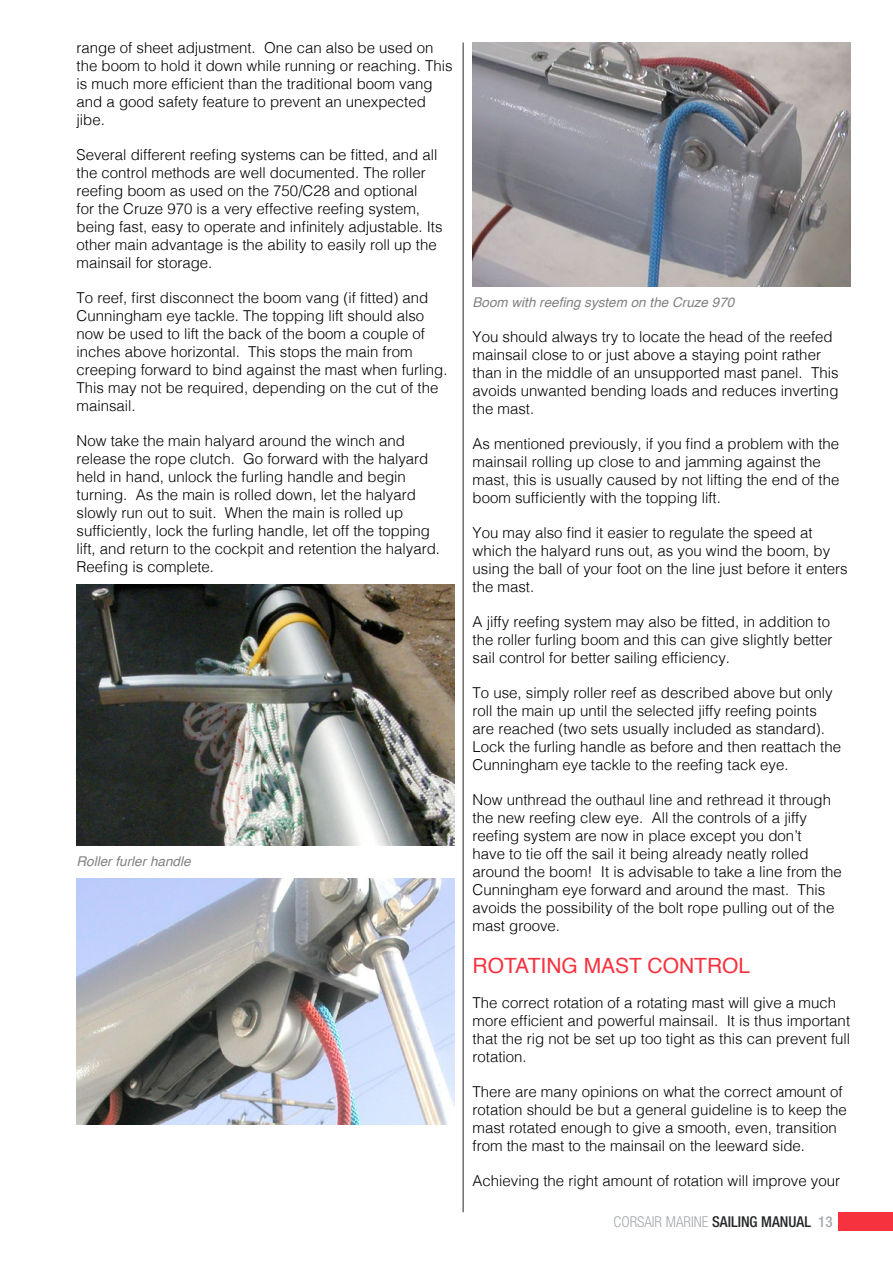
<style>
.page{position:relative;width:893px;height:1263px;background:#fff}
.page>*{position:absolute;margin:0;border:0;box-sizing:border-box;transform-origin:0 0}
.t1{font:21px "Helvetica";color:#f7323f}
.t2{font:300 15px/18px "Helvetica";color:#000}
.t3{font:300 condensed 15px "Helvetica Neue";color:#a4a9ad}
.t4{font:italic 13.5px "Helvetica";color:#818182}
.s1{font-weight:500;color:#252829}
.s2{font-weight:500}
</style>
<div class="page">
<div style="left:839px;top:1212px;width:54px;height:19px;background:#f7323f"></div>
<hr style="left:463px;top:43px;width:1px;height:1169px;background:#252829">
<img style="left:77px;top:584px;width:377px;height:261px">
<img style="left:77px;top:878px;width:377px;height:246px">
<img style="left:472px;top:43px;width:378px;height:243px">
<p class="t2" style="left:77px;top:38px;width:377px">range of sheet adjustment. One can also be used on the boom to hold it down while running or reaching. This is much more efficient than the traditional boom vang and a good safety feature to prevent an unexpected jibe.</p>
<p class="t2" style="left:77px;top:145px;width:367px">Several different reefing systems can be fitted, and all the control methods are well documented. The roller reefing boom as used on the 750/C28 and optional<br>for the Cruze 970 is a very effective reefing system, being fast, easy to operate and infinitely adjustable. Its other main advantage is the ability to easily roll up the mainsail for storage.</p>
<p class="t2" style="left:77px;top:288px;width:372px">To reef, first disconnect the boom vang (if fitted) and Cunningham eye tackle. The topping lift should also now be used to lift the back of the boom a couple of inches above horizontal. This stops the main from creeping forward to bind against the mast when furling.<br>This may not be required, depending on the cut of the mainsail.</p>
<p class="t2" style="left:77px;top:431px;width:365px">Now take the main halyard around the winch and release the rope clutch. Go forward with the halyard held in hand, unlock the furling handle and begin turning. As the main is rolled down, let the halyard slowly run out to suit. When the main is rolled up sufficiently, lock the furling handle, let off the topping lift, and return to the cockpit and retention the halyard.<br>Reefing is complete.</p>
<p class="t4" style="left:77px;top:851px;width:116px">Roller furler handle</p>
<p class="t4" style="left:472px;top:291px;width:263px">Boom with reefing system on the Cruze 970</p>
<p class="t2" style="left:472px;top:326px;width:367px">You should always try to locate the head of the reefed mainsail close to or just above a staying point rather than in the middle of an unsupported mast panel. This avoids unwanted bending loads and reduces inverting the mast.</p>
<p class="t2" style="left:472px;top:433px;width:368px">As mentioned previously, if you find a problem with the mainsail rolling up close to and jamming against the mast, this is usually caused by not lifting the end of the boom sufficiently with the topping lift.</p>
<p class="t2" style="left:472px;top:522px;width:377px">You may also find it easier to regulate the speed at which the halyard runs out, as you wind the boom, by using the ball of your foot on the line just before it enters the mast.</p>
<p class="t2" style="left:472px;top:611px;width:362px">A jiffy reefing system may also be fitted, in addition to the roller furling boom and this can give slightly better sail control for better sailing efficiency.</p>
<p class="t2" style="left:472px;top:682px;width:370px">To use, simply roller reef as described above but only roll the main up until the selected jiffy reefing points are reached (two sets usually included as standard).<br>Lock the furling handle as before and then reattach the Cunningham eye tackle to the reefing tack eye.</p>
<p class="t2" style="left:472px;top:789px;width:371px">Now unthread the outhaul line and rethread it through the new reefing clew eye. All the controls of a jiffy reefing system are now in place except you don’t<br>have to tie off the sail it being already neatly rolled around the boom! It is advisable to take a line from the Cunningham eye forward and around the mast. This avoids the possibility of the bolt rope pulling out of the mast groove.</p>
<h1 class="t1" style="left:472px;top:949px;width:279px">ROTATING MAST CONTROL</h1>
<p class="t2" style="left:472px;top:992px;width:379px">The correct rotation of a rotating mast will give a much more efficient and powerful mainsail. It is thus important that the rig not be set up too tight as this can prevent full rotation.</p>
<p class="t2" style="left:472px;top:1081px;width:376px">There are many opinions on what the correct amount of rotation should be but a general guideline is to keep the mast rotated enough to give a smooth, even, transition from the mast to the mainsail on the leeward side.</p>
<p class="t2" style="left:472px;top:1171px;width:369px">Achieving the right amount of rotation will improve your</p>
<p class="t3" style="left:614px;top:1213px;width:221px">CORSAIR MARINE <span class="s1">SAILING MANUAL</span> <span class="s2">13</span></p>
</div>
